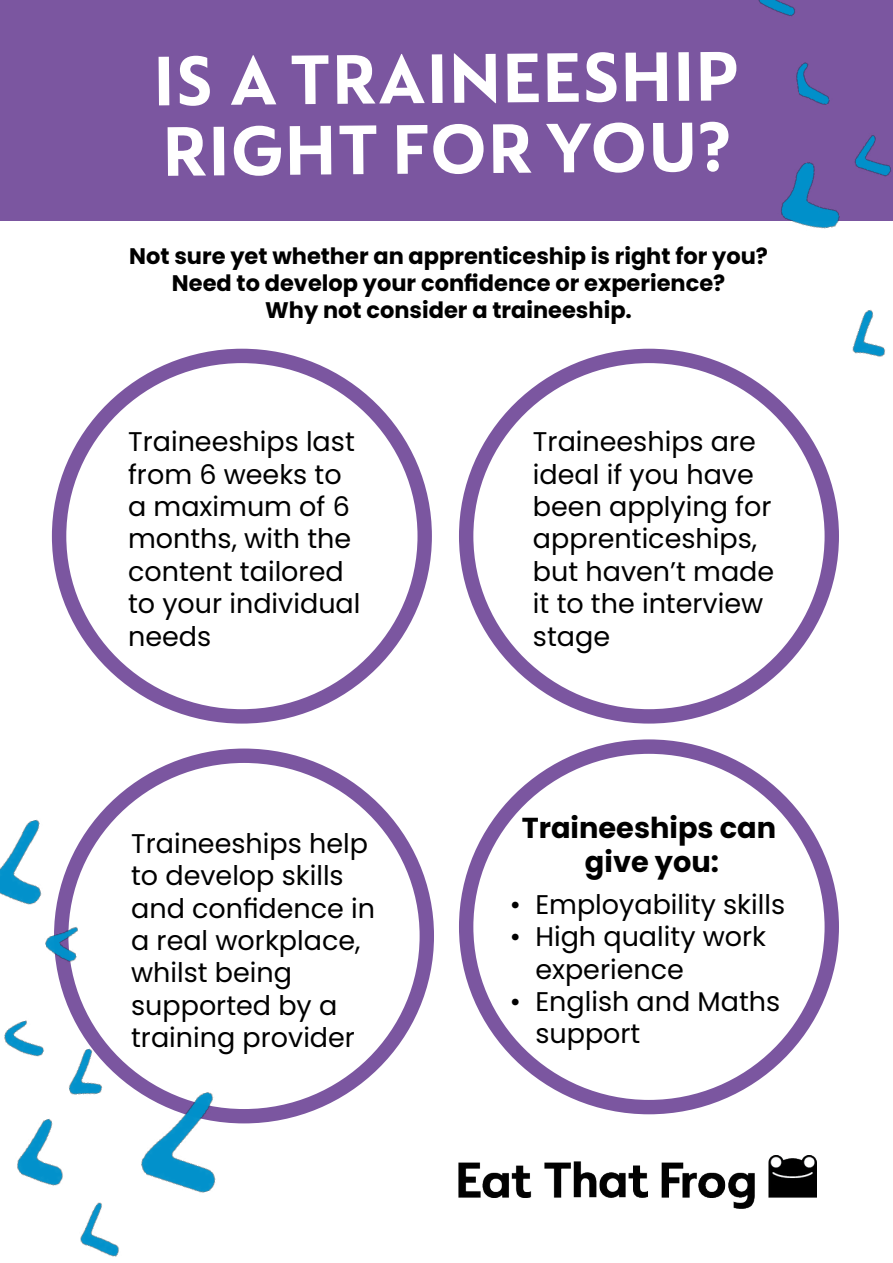
<style>
.page{position:relative;width:893px;height:1263px;background:#7b56a0}
.page>*{position:absolute;margin:0;border:0;box-sizing:border-box;transform-origin:0 0}
.t1{font:700 75px/70.8px "FS Lucas";color:#fff}
.t2{font:700 28.8px/34.5px "Poppins";color:#000;text-align:center}
.t3{font:27px/32.4px "Poppins";color:#000}
.t4{font:700 22.5px/27px "Poppins";color:#000;text-align:center}
</style>
<div class="page">
<div style="left:0;top:221px;width:893px;height:1042px;background:#fff"></div>
<div style="left:52px;top:349px;width:380px;height:375px;border:14px solid #7b56a0;border-radius:50%"></div>
<div style="left:459px;top:349px;width:380px;height:375px;border:14px solid #7b56a0;border-radius:50%"></div>
<div style="left:459px;top:739px;width:380px;height:375px;border:14px solid #7b56a0;border-radius:50%"></div>
<img style="left:459px;top:1156px;width:357px;height:53px">
<img style="left:0;top:468px;width:321px;height:789px">
<img style="left:609px;top:0;width:282px;height:607px">
<h1 class="t1" style="left:154px;top:42px;width:588px">IS A TRAINEESHIP<br>RIGHT FOR YOU?</h1>
<p class="t4" style="left:129px;top:242px;width:640px">Not sure yet whether an apprenticeship is right for you?<br>Need to develop your confidence or experience?<br>Why not consider a traineeship.</p>
<p class="t3" style="left:128px;top:426px;width:234px">Traineeships last from 6 weeks to a maximum of 6 months, with the content tailored to your individual needs</p>
<p class="t3" style="left:533px;top:426px;width:243px">Traineeships are ideal if you have been applying for apprenticeships, but haven’t made it to the interview stage</p>
<p class="t3" style="left:131px;top:827px;width:245px">Traineeships help to develop skills and confidence in a real workplace, whilst being supported by a training provider</p>
<p class="t2" style="left:522px;top:810px;width:256px">Traineeships can give you:</p>
<p class="t3" style="left:510px;top:888px;width:277px">• Employability skills</p>
<p class="t3" style="left:535px;top:920px;width:232px;text-indent:-26px">• High quality work experience</p>
<p class="t3" style="left:535px;top:985px;width:246px;text-indent:-26px">• English and Maths support</p>
</div>
